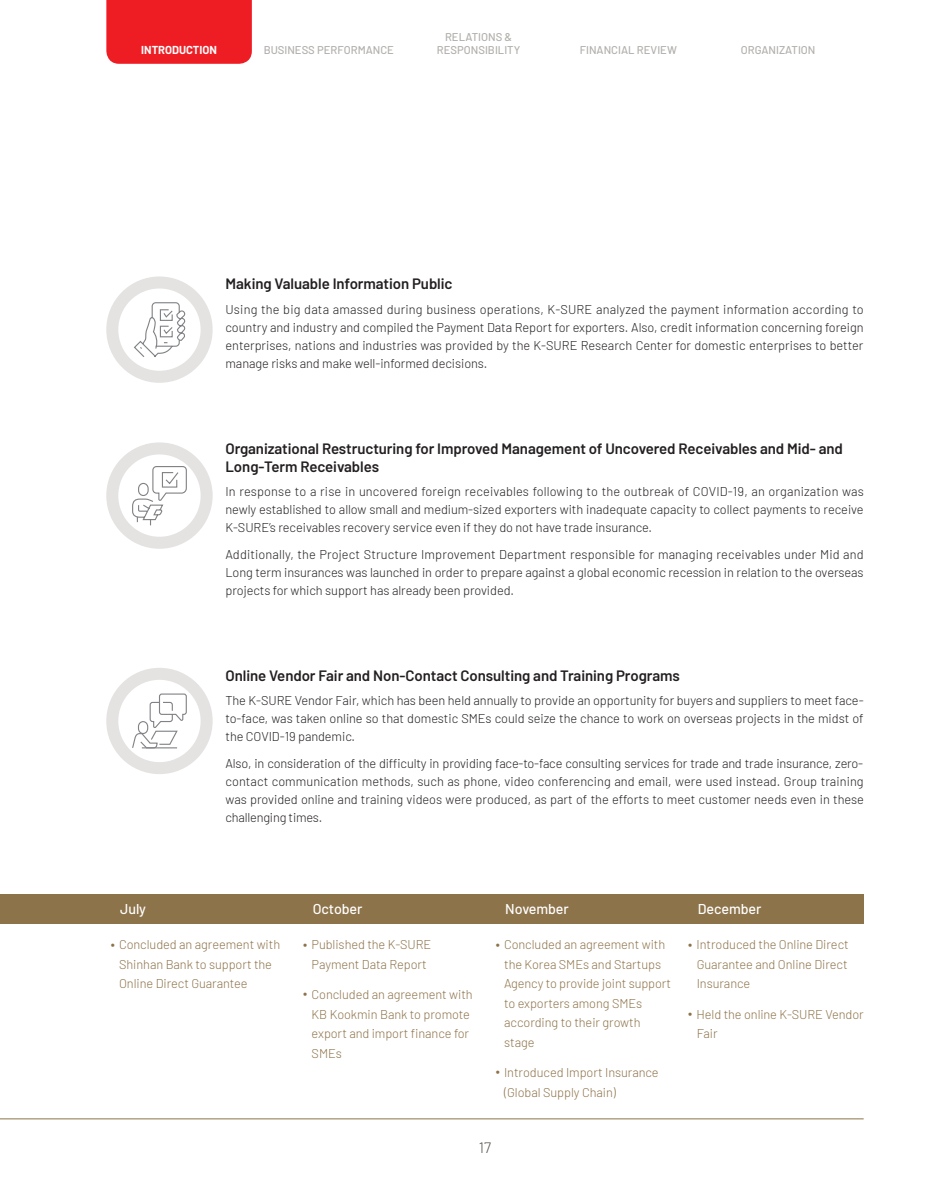
<style>
.page{position:relative;width:936px;height:1191px;background:#fff}
.page>*{position:absolute;margin:0;border:0;box-sizing:border-box;transform-origin:0 0}
.t1{font:600 15px/18px "Barlow";letter-spacing:-.005em;color:#231f20}
.t2{font:300 15px "Barlow";color:#57524b}
.t3{font:500 14.25px "Barlow";letter-spacing:-.005em;color:#fff}
.t4{font:300 12.75px/18px "Barlow";letter-spacing:-.005em;color:#231f20;text-align:justify}
.t5{font:300 12.75px/19.5px "Barlow";letter-spacing:-.005em;color:#8d734a}
.t6{font:500 11.25px "Barlow";color:#b2b0ac}
.t7{font:700 11.25px "Barlow";color:#fff}
.s1{font-family:"Apple Gothic";font-weight:400}
</style>
<div class="page">
<div style="left:106px;top:276px;width:107px;height:107px;background:#e4e3e2;border-radius:50%"></div>
<div style="left:118px;top:288px;width:82px;height:83px;background:#fff;border-radius:50%"></div>
<div style="left:106px;top:442px;width:107px;height:107px;background:#e4e3e2;border-radius:50%"></div>
<div style="left:118px;top:454px;width:82px;height:83px;background:#fff;border-radius:50%"></div>
<div style="left:106px;top:668px;width:107px;height:106px;background:#e4e3e2;border-radius:50%"></div>
<div style="left:118px;top:680px;width:82px;height:82px;background:#fff;border-radius:50%"></div>
<div style="left:0;top:894px;width:863px;height:30px;background:#8d734a"></div>
<div style="left:106px;top:0;width:146px;height:64px;background:#ee1d23"></div>
<hr style="left:0;top:1118px;width:863px;height:1px;background:#8d734a">
<svg style="left:131px;top:465px;width:56px;height:61px"></svg>
<svg style="left:134px;top:302px;width:52px;height:55px"></svg>
<svg style="left:132px;top:693px;width:55px;height:56px"></svg>
<p class="t6" style="left:445px;top:29px;width:69px">RELATIONS &amp;</p>
<p class="t7" style="left:141px;top:41px;width:77px">INTRODUCTION</p>
<p class="t6" style="left:437px;top:41px;width:85px">RESPONSIBILITY</p>
<p class="t6" style="left:579px;top:41px;width:99px">FINANCIAL REVIEW</p>
<p class="t6" style="left:740px;top:41px;width:76px">ORGANIZATION</p>
<p class="t6" style="left:264px;top:41px;width:132px">BUSINESS PERFORMANCE</p>
<p class="t1" style="left:225px;top:274px;width:228px">Making Valuable Information Public</p>
<p class="t4" style="left:225px;top:299px;width:639px">Using the big data amassed during business operations, K-SURE analyzed the payment information according to country and industry and compiled the Payment Data Report for exporters. Also, credit information concerning foreign enterprises, nations and industries was provided by the K-SURE Research Center for domestic enterprises to better manage risks and make well-informed decisions.</p>
<p class="t1" style="left:225px;top:438px;width:619px">Organizational Restructuring for Improved Management of Uncovered Receivables and Mid- and<br>Long-Term Receivables</p>
<p class="t4" style="left:225px;top:482px;width:640px">In response to a rise in uncovered foreign receivables following to the outbreak of COVID-19, an organization was newly established to allow small and medium-sized exporters with inadequate capacity to collect payments to receive K-SURE’s receivables recovery service even if they do not have trade insurance.</p>
<p class="t4" style="left:225px;top:544px;width:639px">Additionally, the Project Structure Improvement Department responsible for managing receivables under Mid and Long term insurances was launched in order to prepare against a global economic recession in relation to the overseas projects for which support has already been provided.</p>
<p class="t1" style="left:225px;top:665px;width:456px">Online Vendor Fair and Non-Contact Consulting and Training Programs</p>
<p class="t4" style="left:225px;top:690px;width:639px">The K-SURE Vendor Fair, which has been held annually to provide an opportunity for buyers and suppliers to meet face&shy;to-face, was taken online so that domestic SMEs could seize the chance to work on overseas projects in the midst of the COVID-19 pandemic.</p>
<p class="t4" style="left:225px;top:753px;width:639px">Also, in consideration of the difficulty in providing face-to-face consulting services for trade and trade insurance, zero&shy;contact communication methods, such as phone, video conferencing and email, were used instead. Group training was provided online and training videos were produced, as part of the efforts to meet customer needs even in these challenging times.</p>
<p class="t3" style="left:120px;top:898px;width:27px">July</p>
<p class="t5" style="left:119px;top:934px;width:162px;text-indent:-13px"><span class="s1">•</span>Concluded an agreement with<br>Shinhan Bank to support the<br>Online Direct Guarantee</p>
<p class="t3" style="left:313px;top:898px;width:51px">October</p>
<p class="t5" style="left:311px;top:934px;width:121px;text-indent:-13px"><span class="s1">•</span>Published the K-SURE<br>Payment Data Report</p>
<p class="t5" style="left:311px;top:983px;width:162px;text-indent:-13px"><span class="s1">•</span>Concluded an agreement with<br>KB Kookmin Bank to promote export and import finance for<br>SMEs</p>
<p class="t3" style="left:505px;top:898px;width:65px">November</p>
<p class="t5" style="left:504px;top:934px;width:168px;text-indent:-13px"><span class="s1">•</span>Concluded an agreement with the Korea SMEs and Startups<br>Agency to provide joint support to exporters among SMEs according to their growth stage</p>
<p class="t5" style="left:504px;top:1061px;width:156px;text-indent:-13px"><span class="s1">•</span>Introduced Import Insurance (Global Supply Chain)</p>
<p class="t2" style="left:479px;top:1136px;width:14px">17</p>
<p class="t3" style="left:697px;top:898px;width:65px">December</p>
<p class="t5" style="left:696px;top:934px;width:154px;text-align:justify;text-indent:-13px"><span class="s1">•</span>Introduced the Online Direct Guarantee and Online Direct Insurance</p>
<p class="t5" style="left:696px;top:1003px;width:168px;text-indent:-13px"><span class="s1">•</span>Held the online K-SURE Vendor<br>Fair</p>
</div>
